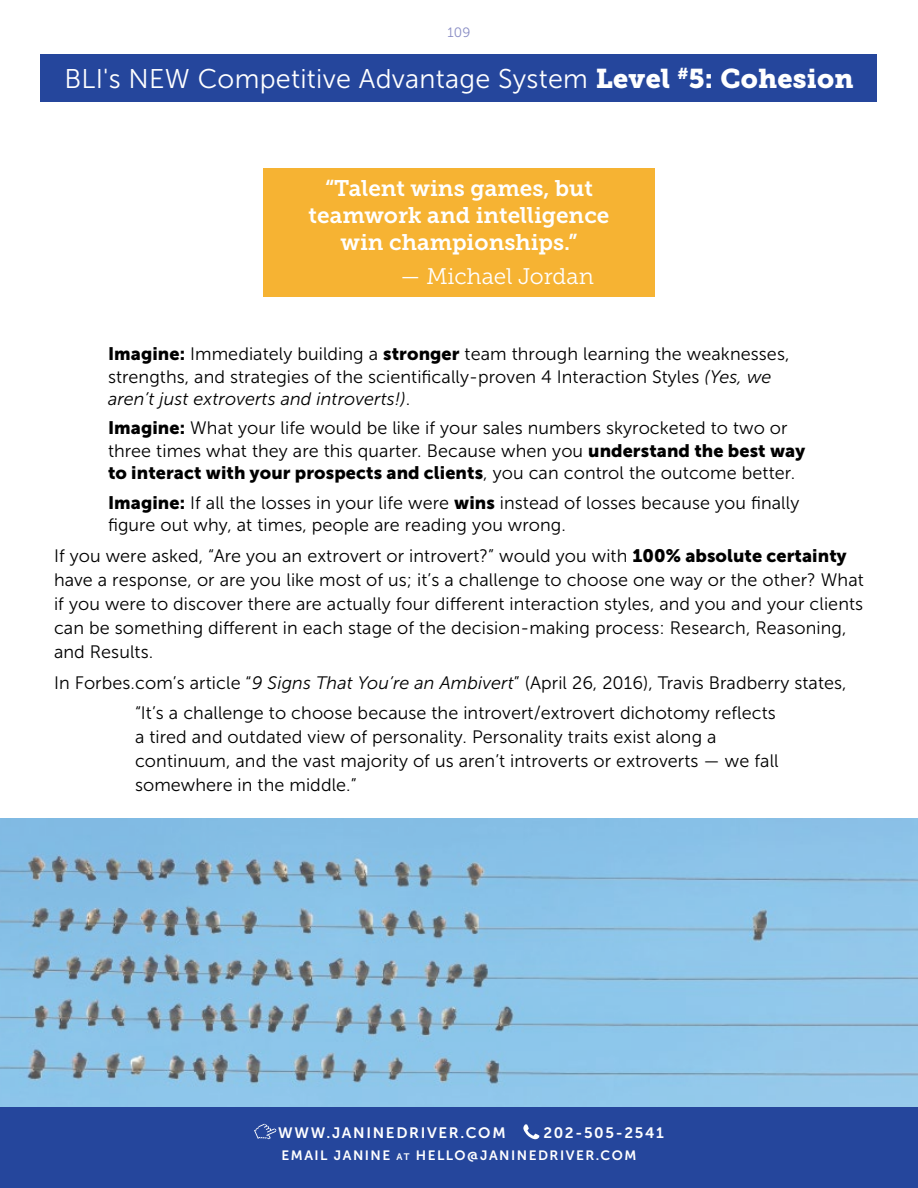
<style>
.page{position:relative;width:918px;height:1188px;background:#fff}
.page>*{position:absolute;margin:0;border:0;box-sizing:border-box;transform-origin:0 0}
.Level_Title_noSub{font:27px "Museo Sans 300";letter-spacing:.01em;color:#fff}
.Level_Quotes{font:22.5px/27px "Museo Slab 700";color:#fff;text-align:center}
.Level_Quote-source{font:22.5px "Museo Slab 300";color:#fff}
.Imagine{font:18px/24px "Museo Sans 300";letter-spacing:.005em;color:#000}
.t1{font:15px "Museo Sans 700";letter-spacing:.11em;color:#fff}
.t2{font:13.5px "Museo Sans 700";letter-spacing:.11em;color:#fff}
.t3{font:13.5px "Museo Sans 300";color:#888cc4}
.s1{font-family:"Museo Slab 900"}
.s2{font-family:"Museo Sans 900"}
.s3{font-style:italic}
.s4{font-size:9.45px}
</style>
<div class="page">
<img style="left:0;top:819px;width:918px;height:288px">
<div style="left:40px;top:54px;width:838px;height:47px;background:#25469c"></div>
<div style="left:263px;top:169px;width:392px;height:94px;background:#f6b333"></div>
<div style="left:263px;top:256px;width:392px;height:41px;background:#f6b333"></div>
<div style="left:0;top:1107px;width:918px;height:81px;background:#25469c"></div>
<svg style="left:254px;top:1124px;width:23px;height:15px"></svg>
<svg style="left:523px;top:1124px;width:16px;height:15px"></svg>
<p class="t3" style="left:447px;top:25px;width:25px">109</p>
<p class="Level_Title_noSub" style="left:64px;top:64px;width:791px">BLI's NEW Competitive Advantage System <span class="s1">Level</span> <sup>#</sup><span class="s1">5: Cohesion</span></p>
<p class="Level_Quotes" style="left:309px;top:175px;width:302px">“Talent wins games, but teamwork and intelligence win championships.”</p>
<p class="Level_Quote-source" style="left:400px;top:263px;width:195px">— Michael Jordan</p>
<p class="Imagine" style="left:108px;top:343px;width:683px;line-height:22.5px"><span class="s2">Imagine:</span> Immediately building a <span class="s2">stronger</span> team through learning the weaknesses, strengths, and strategies of the scientifically-proven 4 Interaction Styles <span class="s3">(Yes, we aren’t just extroverts and introverts!)</span>.</p>
<p class="Imagine" style="left:108px;top:417px;width:699px;line-height:22.5px"><span class="s2">Imagine:</span> What your life would be like if your sales numbers skyrocketed to two or three times what they are this quarter. Because when you <span class="s2">understand the best way to interact with your prospects and clients</span>, you can control the outcome better.</p>
<p class="Imagine" style="left:108px;top:491px;width:693px;line-height:22.5px"><span class="s2">Imagine:</span> If all the losses in your life were <span class="s2">wins</span> instead of losses because you finally figure out why, at times, people are reading you wrong.</p>
<p class="Imagine" style="left:54px;top:544px;width:811px">If you were asked, “Are you an extrovert or introvert?” would you with <span class="s2">100% absolute certainty </span>have a response, or are you like most of us; it’s a challenge to choose one way or the other? What if you were to discover there are actually four different interaction styles, and you and your clients can be something different in each stage of the decision-making process: Research, Reasoning, and Results.</p>
<p class="Imagine" style="left:54px;top:670px;width:794px">In Forbes.com’s article “<span class="s3">9 Signs That You’re an Ambivert</span>” (April 26, 2016), Travis Bradberry states,</p>
<p class="Imagine" style="left:135px;top:701px;width:645px">“It’s a challenge to choose because the introvert/extrovert dichotomy reflects a tired and outdated view of personality. Personality traits exist along a continuum, and the vast majority of us aren’t introverts or extroverts — we fall somewhere in the middle.”</p>
<p class="t1" style="left:278px;top:1124px;width:229px">WWW.JANINEDRIVER.COM</p>
<p class="t1" style="left:543px;top:1124px;width:122px">202-505-2541</p>
<p class="t2" style="left:282px;top:1147px;width:356px">EMAIL JANINE <span class="s4">at</span> HELLO@JANINEDRIVER.COM</p>
</div>
